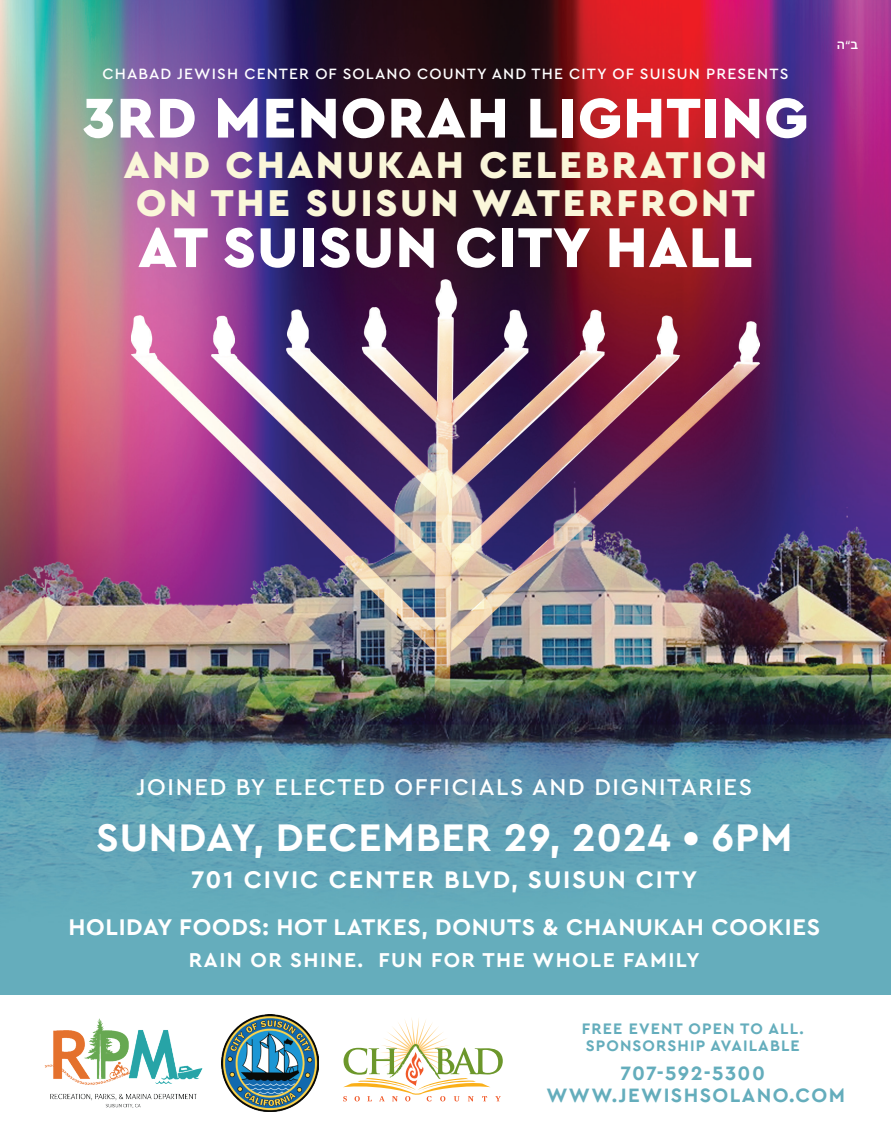
<style>
.page{position:relative;width:891px;height:1134px;background:#fff}
.page>*{position:absolute;margin:0;border:0;box-sizing:border-box;transform-origin:0 0}
.t1{font:900 58.65px "Cera GR";letter-spacing:.02em;color:#fff}
.t2{font:700 40.5px "Cera GR";letter-spacing:.02em;color:#fff}
.t3{font:900 39.15px/37.5px "Cera GR";letter-spacing:.07em;color:#faf6d9;text-align:center}
.t4{font:700 25.35px "Cera GR";letter-spacing:.07em;color:#fff}
.t5{font:700 24px "Cera GR";letter-spacing:.03em;color:#fff}
.t6{font:500 24px "Cera GR";letter-spacing:.07em;color:#fff}
.t7{font:700 21.15px "Cera GR";letter-spacing:.07em;color:#fff}
.t8{font:700 20.4px/21.9px "Cera GR";letter-spacing:.07em;color:#64adbc;text-align:center}
.t9{font:700 16.05px/17.5px "Cera GR";letter-spacing:.07em;color:#64adbc}
.t10{font:500 15.6px "Cera GR";letter-spacing:.07em;color:#fff}
.t11{font:500 12px "Fb Basis";color:#fff}
</style>
<div class="page">
<img style="left:0;top:0;width:891px;height:995px">
<img style="left:221px;top:1015px;width:97px;height:97px">
<img style="left:44px;top:1018px;width:159px;height:90px">
<svg style="left:343px;top:1018px;width:160px;height:83px"></svg>
<p class="t10" style="left:103px;top:65px;width:687px">CHABAD JEWISH CENTER OF SOLANO COUNTY AND THE CITY OF SUISUN PRESENTS</p>
<h1 class="t1" style="left:83px;top:84px;width:727px">3RD MENORAH LIGHTING</h1>
<h3 class="t3" style="left:124px;top:146px;width:645px">AND CHANUKAH CELEBRATION<br>ON THE SUISUN WATERFRONT</h3>
<h1 class="t1" style="left:138px;top:214px;width:616px">AT SUISUN CITY HALL</h1>
<p class="t11" style="left:837px;top:38px;width:23px">ה ב“</p>
<h3 class="t6" style="left:136px;top:773px;width:617px">JOINED BY ELECTED OFFICIALS AND DIGNITARIES</h3>
<h2 class="t2" style="left:96px;top:814px;width:698px">SUNDAY, DECEMBER 29, 2024 • 6PM</h2>
<h3 class="t4" style="left:191px;top:865px;width:508px">701 CIVIC CENTER BLVD, SUISUN CITY</h3>
<h3 class="t5" style="left:68px;top:914px;width:753px">HOLIDAY FOODS: HOT LATKES, DONUTS &amp; CHANUKAH COOKIES</h3>
<h3 class="t7" style="left:189px;top:948px;width:512px">RAIN OR SHINE. FUN FOR THE WHOLE FAMILY</h3>
<p class="t9" style="left:582px;top:1020px;width:223px">FREE EVENT OPEN TO ALL.<br>SPONSORSHIP AVAILABLE</p>
<h3 class="t8" style="left:546px;top:1062px;width:300px">707-592-5300<br>WWW.JEWISHSOLANO.COM</h3>
</div>
